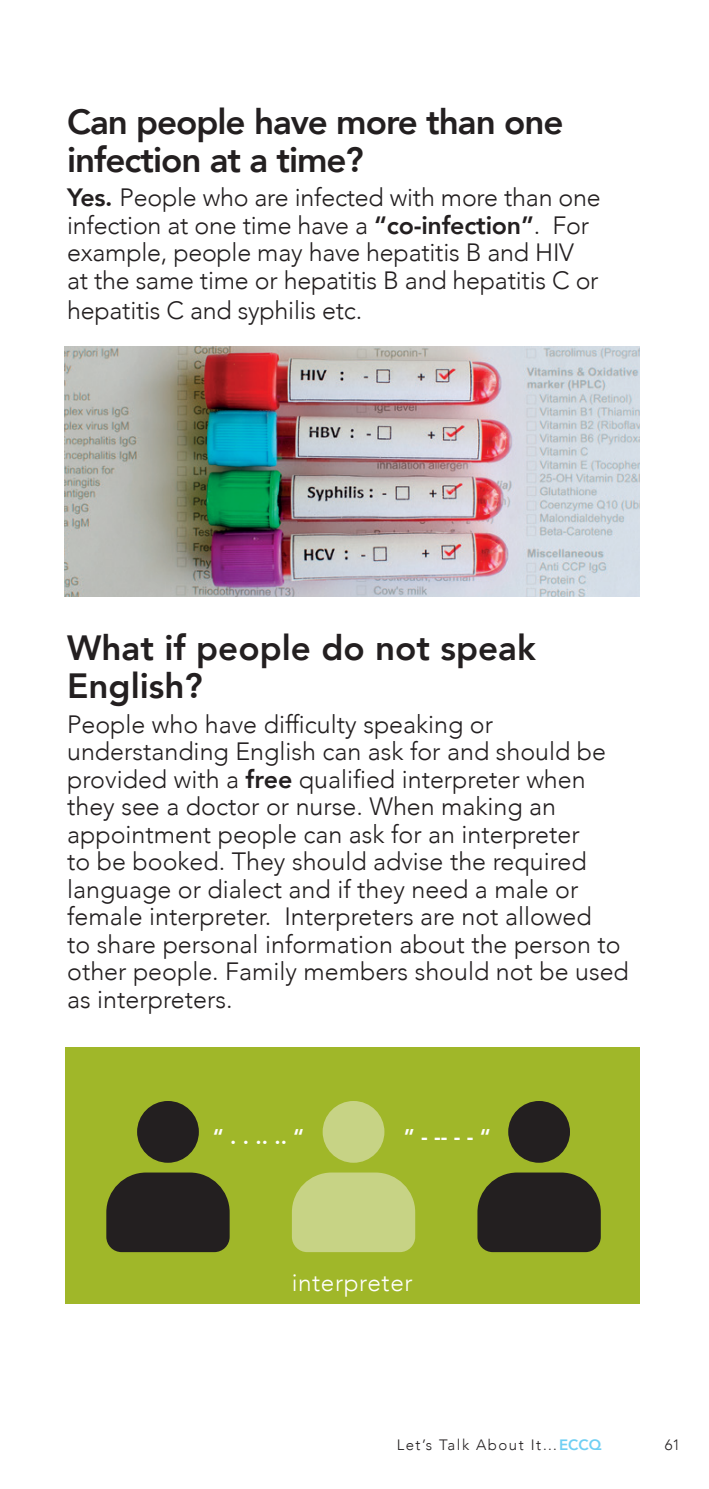
<style>
.page{position:relative;width:709px;height:1489px;background:#fff}
.page>*{position:absolute;margin:0;border:0;box-sizing:border-box;transform-origin:0 0}
.t1{font:800 35px/37.5px "Avenir";letter-spacing:-.03em;color:#231f20}
.t2{font:800 35px/37.5px "Avenir";color:#231f20}
.t3{font:300 25px/27.5px "Avenir";color:#231f20}
.t4{font:300 24.25px "Avenir";letter-spacing:.025em;color:#fff}
.t5{font:800 21.25px "Avenir";color:#fff}
.t6{font:300 15px "Avenir";letter-spacing:.1em;color:#231f20}
.s1{font-weight:800}
.s2{font-weight:800;color:#6fcff3}
</style>
<div class="page">
<img style="left:65px;top:346px;width:574px;height:250px">
<div style="left:65px;top:1047px;width:574px;height:256px;background:#a0b729"></div>
<div style="left:137px;top:1100px;width:62px;height:62px;background:#231f20;border-radius:50%"></div>
<svg style="left:106px;top:1172px;width:124px;height:79px;background:#2e2c20"></svg>
<div style="left:323px;top:1100px;width:61px;height:62px;background:#c7d385;border-radius:50%"></div>
<svg style="left:292px;top:1172px;width:123px;height:79px;background:#c3d07d"></svg>
<div style="left:508px;top:1100px;width:62px;height:62px;background:#231f20;border-radius:50%"></div>
<svg style="left:477px;top:1172px;width:124px;height:79px;background:#2e2c20"></svg>
<p class="t1" style="left:67px;top:103px;width:498px">Can people have more than one infection at a time?</p>
<p class="t3" style="left:67px;top:184px;width:535px"><span class="s1">Yes.</span> People who are infected with more than one infection at one time have a <span class="s1">“co-infection”</span>. For example, people may have hepatitis B and HIV at the same time or hepatitis B and hepatitis C or</p>
<p class="t3" style="left:67px;top:296px;width:296px">hepatitis C and syphilis etc.</p>
<p class="t2" style="left:67px;top:629px;width:470px">What if people do not speak<br>English?</p>
<p class="t3" style="left:67px;top:710px;width:563px">People who have difficulty speaking or understanding English can ask for and should be provided with a <span class="s1">free</span> qualified interpreter when they see a doctor or nurse. When making an appointment people can ask for an interpreter<br>to be booked. They should advise the required language or dialect and if they need a male or female interpreter. Interpreters are not allowed<br>to share personal information about the person to other people. Family members should not be used as interpreters.</p>
<p class="t5" style="left:213px;top:1119px;width:93px">“ . . .. .. “</p>
<p class="t5" style="left:404px;top:1119px;width:89px">” - -- - - “</p>
<p class="t4" style="left:292px;top:1268px;width:122px">interpreter</p>
<p class="t6" style="left:397px;top:1435px;width:206px">Let’s Talk About It…<span class="s2">ECCQ</span></p>
<p class="t6" style="left:664px;top:1435px;width:17px">61</p>
</div>
